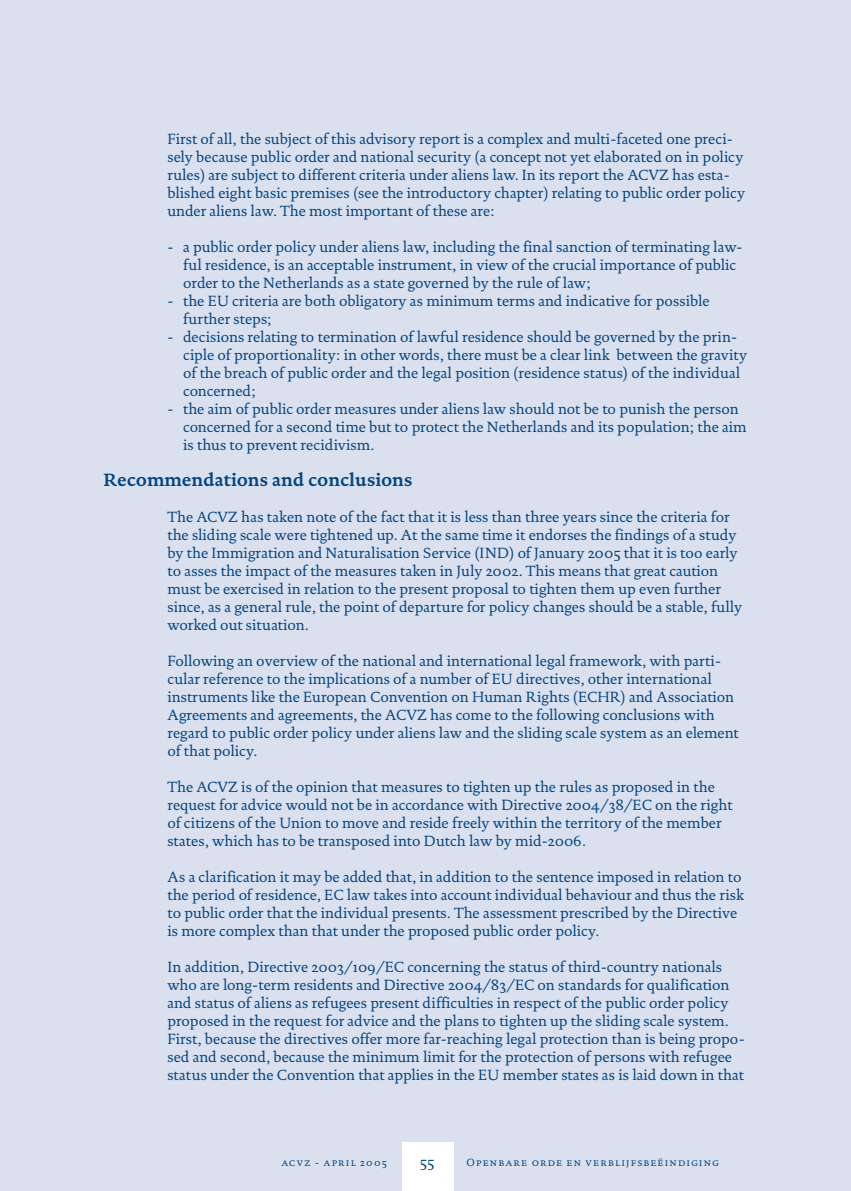
<style>
.page{position:relative;width:851px;height:1191px;background:#fff}
.page>*{position:absolute;margin:0;border:0;box-sizing:border-box;transform-origin:0 0}
.t1{font:700 18px "DTL Documenta ST";color:#004684}
.t2{font:15px/18px "DTL Documenta ST";color:#004684}
.t3{font:10.5px "DTL Documenta T Caps";letter-spacing:.11em;color:#004684}
</style>
<div class="page">
<div style="left:0;top:0;width:850px;height:1191px;background:#dae0ed"></div>
<div style="left:402px;top:1142px;width:51px;height:49px;background:#fff"></div>
<p class="t2" style="left:167px;top:130px;width:579px">First of all, the subject of this advisory report is a complex and multi-faceted one preci&shy;sely because public order and national security (a concept not yet elaborated on in policy rules) are subject to different criteria under aliens law. In its report the ACVZ has esta&shy;blished eight basic premises (see the introductory chapter) relating to public order policy under aliens law. The most important of these are:</p>
<p class="t2" style="left:183px;top:238px;width:561px;text-indent:-16px">- a public order policy under aliens law, including the final sanction of terminating law&shy;ful residence, is an acceptable instrument, in view of the crucial importance of public order to the Netherlands as a state governed by the rule of law;</p>
<p class="t2" style="left:183px;top:292px;width:528px;text-indent:-16px">- the EU criteria are both obligatory as minimum terms and indicative for possible further steps;</p>
<p class="t2" style="left:183px;top:328px;width:565px;text-indent:-16px">- decisions relating to termination of lawful residence should be governed by the prin&shy;ciple of proportionality: in other words, there must be a clear link between the gravity of the breach of public order and the legal position (residence status) of the individual concerned;</p>
<p class="t2" style="left:183px;top:400px;width:565px;text-indent:-16px">- the aim of public order measures under aliens law should not be to punish the person concerned for a second time but to protect the Netherlands and its population; the aim is thus to prevent recidivism.</p>
<p class="t1" style="left:104px;top:469px;width:310px">Recommendations and conclusions</p>
<p class="t2" style="left:167px;top:508px;width:576px">The ACVZ has taken note of the fact that it is less than three years since the criteria for the sliding scale were tightened up. At the same time it endorses the findings of a study by the Immigration and Naturalisation Service (IND) of January 2005 that it is too early to asses the impact of the measures taken in July 2002. This means that great caution must be exercised in relation to the present proposal to tighten them up even further since, as a general rule, the point of departure for policy changes should be a stable, fully worked out situation.</p>
<p class="t2" style="left:167px;top:652px;width:572px">Following an overview of the national and international legal framework, with parti&shy;cular reference to the implications of a number of EU directives, other international instruments like the European Convention on Human Rights (ECHR) and Association Agreements and agreements, the ACVZ has come to the following conclusions with regard to public order policy under aliens law and the sliding scale system as an element of that policy.</p>
<p class="t2" style="left:167px;top:778px;width:566px">The ACVZ is of the opinion that measures to tighten up the rules as proposed in the request for advice would not be in accordance with Directive 2004/38/EC on the right of citizens of the Union to move and reside freely within the territory of the member states, which has to be transposed into Dutch law by mid-2006.</p>
<p class="t2" style="left:167px;top:868px;width:578px">As a clarification it may be added that, in addition to the sentence imposed in relation to the period of residence, EC law takes into account individual behaviour and thus the risk to public order that the individual presents. The assessment prescribed by the Directive is more complex than that under the proposed public order policy.</p>
<p class="t2" style="left:167px;top:958px;width:579px">In addition, Directive 2003/109/EC concerning the status of third-country nationals who are long-term residents and Directive 2004/83/EC on standards for qualification and status of aliens as refugees present difficulties in respect of the public order policy proposed in the request for advice and the plans to tighten up the sliding scale system.<br>First, because the directives offer more far-reaching legal protection than is being propo&shy;sed and second, because the minimum limit for the protection of persons with refugee status under the Convention that applies in the EU member states as is laid down in that</p>
<p class="t3" style="left:281px;top:1155px;width:107px">acvz - april 2005</p>
<p class="t2" style="left:420px;top:1153px;width:16px">55</p>
<p class="t3" style="left:466px;top:1155px;width:254px">Openbare orde en verblijfsbeëindiging</p>
</div>
